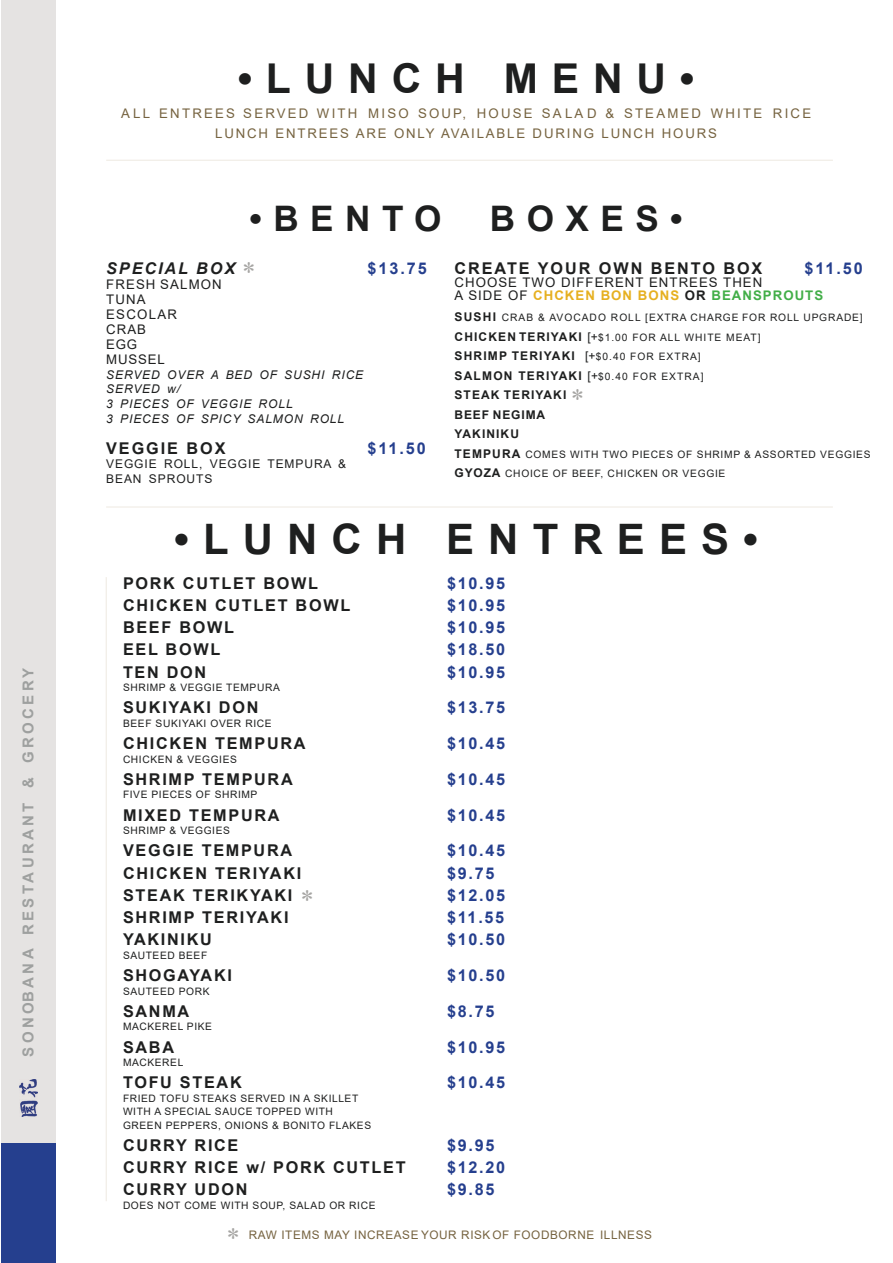
<style>
.page{position:relative;width:893px;height:1263px;background:#fff}
.page>*{position:absolute;margin:0;border:0;box-sizing:border-box;transform-origin:0 0}
.t1{font:700 42px "Arial";letter-spacing:.335em;color:#1e1f1f}
.t2{font:700 41.1px "Arial";letter-spacing:.335em;color:#1e1f1f}
.t3{font:700 35.1px "Arial";letter-spacing:.325em;color:#1e1f1f}
.t4{font:27px "Times New Roman";color:#a6a5a3}
.t5{font:700 16.2px "Arial";letter-spacing:.105em;color:#1e1f1f}
.t6{font:700 16.2px "Arial";letter-spacing:.105em;color:#253f8e}
.t7{font:italic 700 16.2px "Arial";letter-spacing:.12em;color:#1e1f1f}
.t8{font:700 15px "Arial";letter-spacing:.225em;color:#9ea09f}
.t9{font:13.2px/20.2px "Arial";letter-spacing:.165em;color:#766340;text-align:center}
.t10{font:13.2px/15px "Arial";letter-spacing:.08em;color:#1e1f1f}
.t11{font:700 12px/19.5px "Arial";letter-spacing:.09em;color:#1e1f1f}
.t12{font:italic 12px/14.7px "Arial";letter-spacing:.075em;color:#1e1f1f}
.t13{font:12px/14.7px "Arial";letter-spacing:.075em;color:#1e1f1f}
.t14{font:11.7px "Arial";letter-spacing:.05em;color:#766340}
.t15{font:10.2px/13.5px "Arial";letter-spacing:.055em;color:#1e1f1f}
.t16{font:10.2px/19.5px "Arial";letter-spacing:.09em;color:#1e1f1f}
.s1{font-weight:700;color:#e6b020}
.s2{font-weight:700}
.s3{font-weight:700;color:#42ae48}
.s4{font-weight:700;font-size:12px}
.s5{font-size:12px}
.s6{font-weight:400}
.s7{font-weight:400;font-size:10.2px}
</style>
<div class="page">
<div style="left:1px;top:0;width:54px;height:1143px;background:#e5e3e2"></div>
<div style="left:1px;top:1143px;width:54px;height:120px;background:#253f8e"></div>
<img style="left:20px;top:1079px;width:18px;height:37px">
<hr style="left:106px;top:577px;width:1px;height:624px;background:#eee9e1">
<hr style="left:106px;top:507px;width:727px;height:1px;background:#eee9e1">
<hr style="left:106px;top:160px;width:727px;height:1px;background:#eee9e1">
<h3 class="t8" style="left:22px;top:1056px;width:390px;rotate:-90deg">SONOBANA RESTAURANT &amp; GROCERY</h3>
<h2 class="t2" style="left:238px;top:64px;width:458px">•LUNCH MENU•</h2>
<p class="t9" style="left:121px;top:104px;width:692px">ALL ENTREES SERVED WITH MISO SOUP, HOUSE SALA D &amp; STEAMED WHITE RICE<br>LUNCH ENTREES ARE ONLY AVAILABLE DURING LUNCH HOURS</p>
<h3 class="t3" style="left:250px;top:205px;width:194px">•BENTO</h3>
<h3 class="t3" style="left:490px;top:205px;width:194px">BOXES•</h3>
<h3 class="t7" style="left:106px;top:262px;width:131px">SPECIAL BOX</h3>
<h3 class="t6" style="left:367px;top:262px;width:61px">$13.75</h3>
<p class="t10" style="left:106px;top:278px;width:117px">FRESH SALMON<br>TUNA<br>ESCOLAR<br>CRAB<br>EGG<br>MUSSEL</p>
<p class="t12" style="left:106px;top:368px;width:259px">SERVED OVER A BED OF SUSHI RICE<br>SERVED w/<br>3 PIECES OF VEGGIE ROLL<br>3 PIECES OF SPICY SALMON ROLL</p>
<h3 class="t5" style="left:106px;top:442px;width:121px">VEGGIE BOX</h3>
<h3 class="t6" style="left:367px;top:442px;width:60px">$11.50</h3>
<p class="t13" style="left:106px;top:458px;width:242px">VEGGIE ROLL, VEGGIE TEMPURA &amp;<br>BEAN SPROUTS</p>
<h3 class="t4" style="left:242px;top:262px;width:15px">*</h3>
<h3 class="t5" style="left:455px;top:262px;width:309px">CREATE YOUR OWN BENTO BOX</h3>
<h3 class="t6" style="left:804px;top:262px;width:60px">$11.50</h3>
<p class="t10" style="left:455px;top:277px;width:370px;line-height:13.2px">CHOOSE TWO DIFFERENT ENTREES THEN<br>A SIDE OF <span class="s1">CHCKEN BON BONS</span> <span class="s2">OR</span> <span class="s3">BEANSPROUTS</span></p>
<p class="t16" style="left:455px;top:309px;width:410px"><span class="s4">SUSHI</span> CRAB &amp; AVOCADO ROLL [EXTRA CHARGE FOR ROLL UPGRADE]<br><span class="s4">CHICKEN TERIYAKI</span> <span class="s5">[+</span>$1.00 FOR ALL WHITE MEAT]</p>
<p class="t11" style="left:455px;top:348px;width:250px">SHRIMP TERIYAKI <span class="s6">[+</span><span class="s7">$0.40 FOR EXTRA]<br></span>SALMON TERIYAKI <span class="s6">[+</span><span class="s7">$0.40 FOR EXTRA]<br></span>STEAK TERIYAKI<br>BEEF NEGIMA<br>YAKINIKU</p>
<p class="t15" style="left:455px;top:446px;width:418px;line-height:19.5px"><span class="s4">TEMPURA</span> COMES WITH TWO PIECES OF SHRIMP &amp; ASSORTED VEGGIES<br><span class="s4">GYOZA</span> CHOICE OF BEEF, CHICKEN OR VEGGIE</p>
<h3 class="t4" style="left:571px;top:389px;width:15px">*</h3>
<h1 class="t1" style="left:174px;top:523px;width:585px">•LUNCH ENTREES•</h1>
<h3 class="t5" style="left:123px;top:577px;width:197px">PORK CUTLET BOWL</h3>
<h3 class="t6" style="left:447px;top:577px;width:60px">$10.95</h3>
<h3 class="t5" style="left:123px;top:599px;width:229px">CHICKEN CUTLET BOWL</h3>
<h3 class="t6" style="left:447px;top:599px;width:60px">$10.95</h3>
<h3 class="t5" style="left:123px;top:621px;width:113px">BEEF BOWL</h3>
<h3 class="t6" style="left:447px;top:621px;width:60px">$10.95</h3>
<h3 class="t5" style="left:123px;top:644px;width:99px">EEL BOWL</h3>
<h3 class="t6" style="left:447px;top:644px;width:60px">$18.50</h3>
<h3 class="t5" style="left:123px;top:666px;width:85px">TEN DON</h3>
<h3 class="t6" style="left:447px;top:666px;width:60px">$10.95</h3>
<p class="t15" style="left:123px;top:682px;width:158px">SHRIMP &amp; VEGGIE TEMPURA</p>
<h3 class="t5" style="left:123px;top:702px;width:137px">SUKIYAKI DON</h3>
<h3 class="t6" style="left:447px;top:702px;width:60px">$13.75</h3>
<p class="t15" style="left:123px;top:717px;width:150px">BEEF SUKIYAKI OVER RICE</p>
<h3 class="t5" style="left:123px;top:737px;width:184px">CHICKEN TEMPURA</h3>
<h3 class="t6" style="left:447px;top:737px;width:60px">$10.45</h3>
<p class="t15" style="left:123px;top:753px;width:115px">CHICKEN &amp; VEGGIES</p>
<h3 class="t5" style="left:123px;top:773px;width:171px">SHRIMP TEMPURA</h3>
<h3 class="t6" style="left:447px;top:773px;width:60px">$10.45</h3>
<p class="t15" style="left:123px;top:789px;width:136px">FIVE PIECES OF SHRIMP</p>
<h3 class="t5" style="left:123px;top:809px;width:158px">MIXED TEMPURA</h3>
<h3 class="t6" style="left:447px;top:809px;width:60px">$10.45</h3>
<p class="t15" style="left:123px;top:825px;width:108px">SHRIMP &amp; VEGGIES</p>
<h3 class="t5" style="left:123px;top:844px;width:171px">VEGGIE TEMPURA</h3>
<h3 class="t6" style="left:447px;top:844px;width:60px">$10.45</h3>
<h3 class="t5" style="left:123px;top:867px;width:180px">CHICKEN TERIYAKI</h3>
<h3 class="t6" style="left:447px;top:867px;width:49px">$9.75</h3>
<h3 class="t5" style="left:123px;top:889px;width:171px">STEAK TERIKYAKI</h3>
<h3 class="t6" style="left:447px;top:889px;width:60px">$12.05</h3>
<h3 class="t5" style="left:123px;top:911px;width:167px">SHRIMP TERIYAKI</h3>
<h3 class="t6" style="left:447px;top:911px;width:59px">$11.55</h3>
<h3 class="t5" style="left:123px;top:933px;width:90px">YAKINIKU</h3>
<h3 class="t6" style="left:447px;top:933px;width:60px">$10.50</h3>
<p class="t15" style="left:123px;top:949px;width:86px">SAUTEED BEEF</p>
<h3 class="t5" style="left:123px;top:969px;width:110px">SHOGAYAKI</h3>
<h3 class="t6" style="left:447px;top:969px;width:60px">$10.50</h3>
<p class="t15" style="left:123px;top:985px;width:88px">SAUTEED PORK</p>
<h3 class="t5" style="left:123px;top:1005px;width:68px">SANMA</h3>
<h3 class="t6" style="left:447px;top:1005px;width:49px">$8.75</h3>
<p class="t15" style="left:123px;top:1021px;width:91px">MACKEREL PIKE</p>
<h3 class="t5" style="left:123px;top:1041px;width:53px">SABA</h3>
<h3 class="t6" style="left:447px;top:1041px;width:60px">$10.95</h3>
<p class="t15" style="left:123px;top:1056px;width:62px">MACKEREL</p>
<h3 class="t5" style="left:123px;top:1076px;width:120px">TOFU STEAK</h3>
<h3 class="t6" style="left:447px;top:1076px;width:60px">$10.45</h3>
<p class="t15" style="left:123px;top:1092px;width:250px">FRIED TOFU STEAKS SERVED IN A SKILLET<br>WITH A SPECIAL SAUCE TOPPED WITH<br>GREEN PEPPERS, ONIONS &amp; BONITO FLAKES</p>
<h3 class="t5" style="left:123px;top:1139px;width:117px">CURRY RICE</h3>
<h3 class="t6" style="left:447px;top:1139px;width:49px">$9.95</h3>
<h3 class="t5" style="left:123px;top:1161px;width:284px">CURRY RICE w/ PORK CUTLET</h3>
<h3 class="t6" style="left:447px;top:1161px;width:60px">$12.20</h3>
<h3 class="t5" style="left:123px;top:1183px;width:126px">CURRY UDON</h3>
<h3 class="t6" style="left:447px;top:1183px;width:49px">$9.85</h3>
<p class="t15" style="left:123px;top:1199px;width:254px">DOES NOT COME WITH SOUP, SALAD OR RICE</p>
<h3 class="t4" style="left:300px;top:890px;width:15px">*</h3>
<h3 class="t4" style="left:226px;top:1228px;width:15px">*</h3>
<p class="t14" style="left:249px;top:1230px;width:405px">RAW ITEMS MAY INCREASE YOUR RISKOF FOODBORNE ILLNESS</p>
</div>
